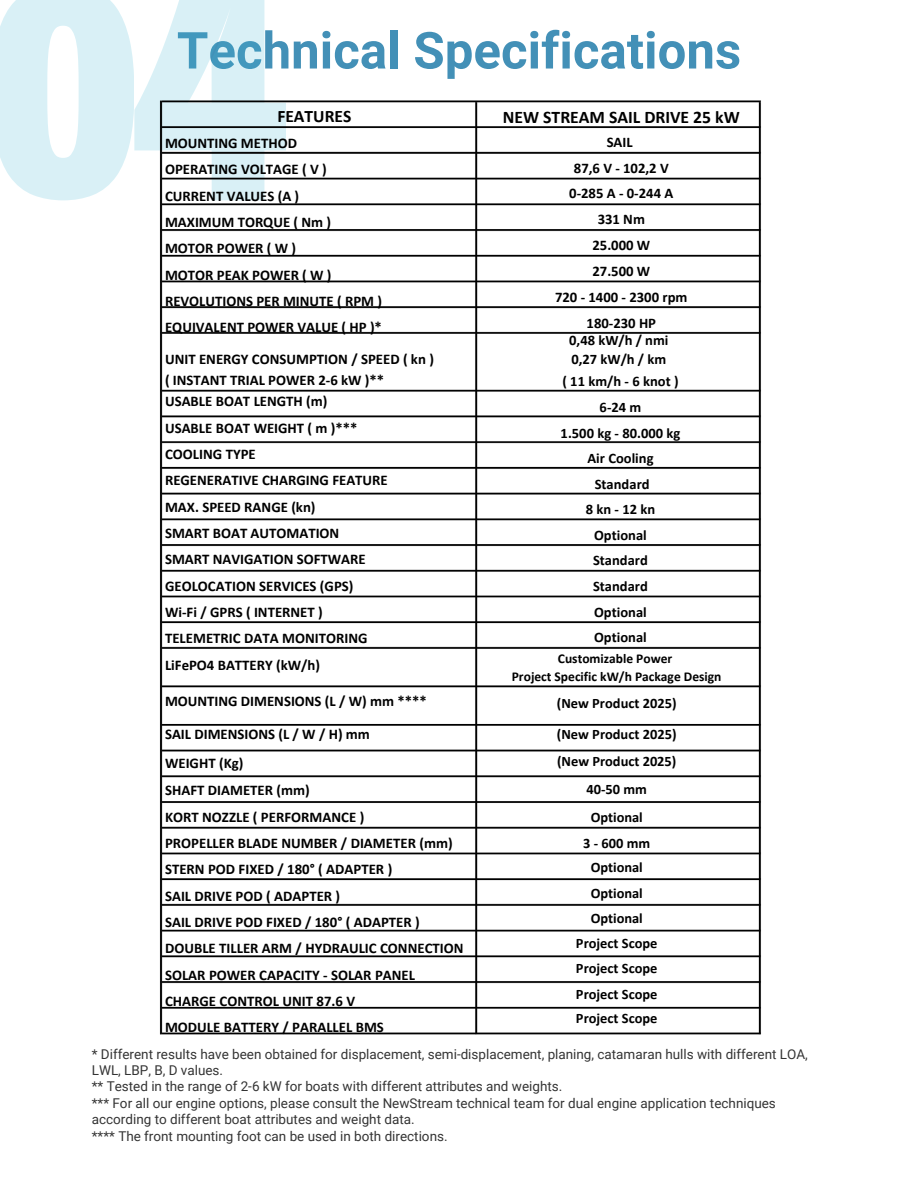
<style>
.page{position:relative;width:918px;height:1188px;background:#fff}
.page>*{position:absolute;margin:0;border:0;box-sizing:border-box;transform-origin:0 0}
.t1{font:700 51px "Roboto";color:#4390b7}
.t2{font:700 17.7px "Calibri";color:#000}
.t3{font:700 17.55px "Calibri";color:#000}
.t4{font:700 14.85px/26.4px "Calibri";color:#000}
.t5{font:700 14.7px/25.8px "Calibri";color:#000;text-align:center}
.t6{font:700 14.55px/25.7px "Calibri";color:#000}
.t7{font:700 14.4px/25px "Calibri";color:#000;text-align:center}
.t8{font:13.5px/16.4px "Roboto";color:#000}
.t9{font:700 13.5px/18px "Calibri";color:#000;text-align:center}
</style>
<div class="page">
<svg style="left:0;top:0;width:265px;height:200px"></svg>
<img style="left:153px;top:93px;width:608px;height:942px">
<h1 class="t1" style="left:177px;top:21px;width:566px">Technical Specifications</h1>
<h2 class="t3" style="left:277px;top:109px;width:76px">FEATURES</h2>
<h4 class="t2" style="left:503px;top:110px;width:238px">NEW STREAM SAIL DRIVE 25 kW</h4>
<h4 class="t5" style="left:555px;top:130px;width:134px">SAIL<br>87,6 V - 102,2 V<br>0-285 A - 0-244 A<br>331 Nm<br>25.000 W<br>27.500 W<br>720 - 1400 - 2300 rpm<br>180-230 HP</h4>
<h3 class="t4" style="left:165px;top:131px;width:219px">MOUNTING METHOD<br>OPERATING VOLTAGE ( V )<br>CURRENT VALUES (A )<br>MAXIMUM TORQUE ( Nm )<br>MOTOR POWER ( W )<br>MOTOR PEAK POWER ( W )<br>REVOLUTIONS PER MINUTE ( RPM )<br>EQUIVALENT POWER VALUE ( HP )*</h3>
<h3 class="t4" style="left:165px;top:349px;width:270px;line-height:21.3px">UNIT ENERGY CONSUMPTION / SPEED ( kn ) ( INSTANT TRIAL POWER 2-6 kW )**<br>USABLE BOAT LENGTH (m)</h3>
<h3 class="t4" style="left:165px;top:416px;width:224px">USABLE BOAT WEIGHT ( m )***<br>COOLING TYPE<br>REGENERATIVE CHARGING FEATURE<br>MAX. SPEED RANGE (kn)<br>SMART BOAT AUTOMATION<br>SMART NAVIGATION SOFTWARE<br>GEOLOCATION SERVICES (GPS)<br>Wi-Fi / GPRS ( INTERNET )<br>TELEMETRIC DATA MONITORING<br>LiFePO4 BATTERY (kW/h)</h3>
<h3 class="t4" style="left:165px;top:686px;width:263px;line-height:32.5px">MOUNTING DIMENSIONS (L / W) mm ****<br>SAIL DIMENSIONS (L / W / H) mm</h3>
<h3 class="t4" style="left:165px;top:751px;width:300px">WEIGHT (Kg)<br>SHAFT DIAMETER (mm)<br>KORT NOZZLE ( PERFORMANCE )<br>PROPELLER BLADE NUMBER / DIAMETER (mm)<br>STERN POD FIXED / 180° ( ADAPTER )<br>SAIL DRIVE POD ( ADAPTER )<br>SAIL DRIVE POD FIXED / 180° ( ADAPTER )<br>DOUBLE TILLER ARM / HYDRAULIC CONNECTION<br>SOLAR POWER CAPACITY - SOLAR PANEL<br>CHARGE CONTROL UNIT 87.6 V<br>MODULE BATTERY / PARALLEL BMS</h3>
<h4 class="t6" style="left:569px;top:332px;width:101px;line-height:18.9px">0,48 kW/h / nmi<br>0,27 kW/h / km</h4>
<h4 class="t6" style="left:561px;top:370px;width:121px;text-align:center">( 11 km/h - 6 knot )<br>6-24 m<br>1.500 kg - 80.000 kg<br>Air Cooling<br>Standard<br>8kn-12kn<br>Optional<br>Standard<br>Standard<br>Optional</h4>
<h4 class="t6" style="left:594px;top:626px;width:54px">Optional</h4>
<h4 class="t9" style="left:512px;top:651px;width:211px">Customizable Power<br>Project Specific kW/h Package Design</h4>
<p class="t7" style="left:557px;top:692px;width:121px">(New Product 2025)</p>
<h4 class="t7" style="left:557px;top:721px;width:121px;line-height:27.8px">(New Product 2025) (New Product 2025)<br>40-50 mm<br>Optional</h4>
<h4 class="t7" style="left:576px;top:832px;width:83px">3 - 600 mm<br>Optional<br>Optional<br>Optional<br>Project Scope<br>Project Scope<br>Project Scope<br>Project Scope</h4>
<p class="t8" style="left:92px;top:1046px;width:718px">* Different results have been obtained for displacement, semi-displacement, planing, catamaran hulls with different LOA, LWL, LBP, B, D values.<br>** Tested in the range of 2-6 kW for boats with different attributes and weights.<br>*** For all our engine options, please consult the NewStream technical team for dual engine application techniques according to different boat attributes and weight data.<br>**** The front mounting foot can be used in both directions.</p>
</div>
